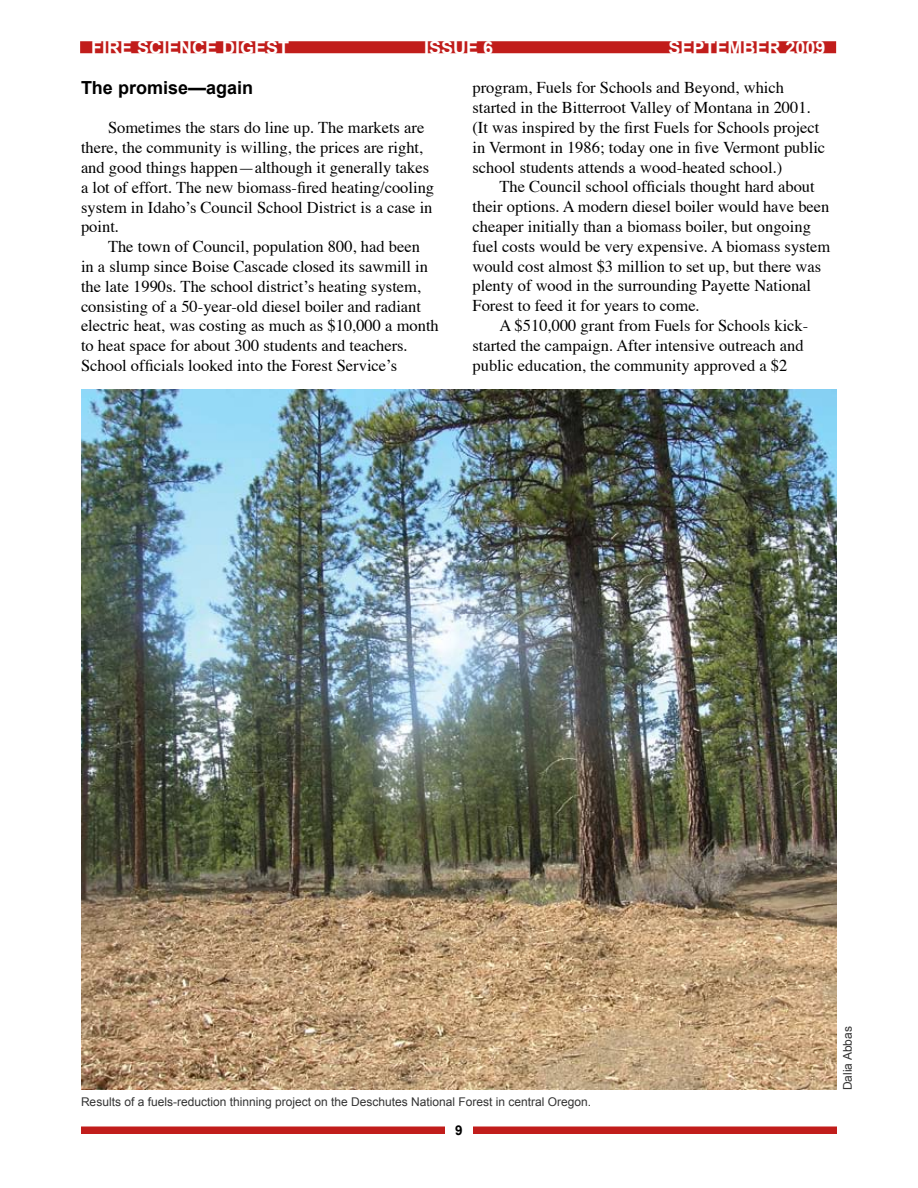
<style>
.page{position:relative;width:918px;height:1188px;background:#fff}
.page>*{position:absolute;margin:0;border:0;box-sizing:border-box;transform-origin:0 0}
.t1{font:700 18px "Arial";color:#fff}
.t2{font:700 18px "Arial";color:#000}
.t3{font:16.5px/19.8px "Times";color:#000}
.t4{font:700 13.5px "Arial";color:#000}
.t5{font:12px "Arial";color:#333}
</style>
<div class="page">
<div style="left:81px;top:1126px;width:756px;height:8px;background:#c11d1b"></div>
<div style="left:446px;top:1116px;width:27px;height:32px;background:#fff"></div>
<div style="left:80px;top:41px;width:756px;height:12px;background:#c11d1b"></div>
<img style="left:81px;top:390px;width:756px;height:699px">
<p class="t1" style="left:91px;top:35px;width:200px">FIRE SCIENCE DIGEST</p>
<p class="t1" style="left:424px;top:35px;width:71px">ISSUE 6</p>
<p class="t1" style="left:668px;top:35px;width:159px">SEPTEMBER 2009</p>
<p class="t2" style="left:81px;top:76px;width:174px">THE PROMISE—AGAIN</p>
<p class="t3" style="left:81px;top:117px;width:355px;text-indent:27px">Sometimes the stars do line up. The markets are there, the community is willing, the prices are right, and good things happen—although it generally takes a lot of effort. The new biomass-fired heating/cooling system in Idaho’s Council School District is a case in point.</p>
<p class="t3" style="left:81px;top:235px;width:359px;text-indent:27px">The town of Council, population 800, had been<br>in a slump since Boise Cascade closed its sawmill in the late 1990s. The school district’s heating system, consisting of a 50-year-old diesel boiler and radiant electric heat, was costing as much as $10,000 a month to heat space for about 300 students and teachers.<br>School officials looked into the Forest Service’s</p>
<p class="t3" style="left:473px;top:77px;width:354px">program, Fuels for Schools and Beyond, which started in the Bitterroot Valley of Montana in 2001. (It was inspired by the first Fuels for Schools project in Vermont in 1986; today one in five Vermont public school students attends a wood-heated school.)</p>
<p class="t3" style="left:473px;top:176px;width:359px;text-indent:27px">The Council school officials thought hard about their options. A modern diesel boiler would have been cheaper initially than a biomass boiler, but ongoing fuel costs would be very expensive. A biomass system would cost almost $3 million to set up, but there was plenty of wood in the surrounding Payette National Forest to feed it for years to come.</p>
<p class="t3" style="left:473px;top:314px;width:337px;text-indent:27px">A $510,000 grant from Fuels for Schools kick&shy;started the campaign. After intensive outreach and public education, the community approved a $2</p>
<p class="t5" style="left:81px;top:1094px;width:512px">Results of a fuels-reduction thinning project on the Deschutes National Forest in central Oregon.</p>
<p class="t4" style="left:455px;top:1122px;width:9px">9</p>
<p class="t5" style="left:840px;top:1090px;width:66px;rotate:-90deg">Dalia Abbas</p>
</div>
